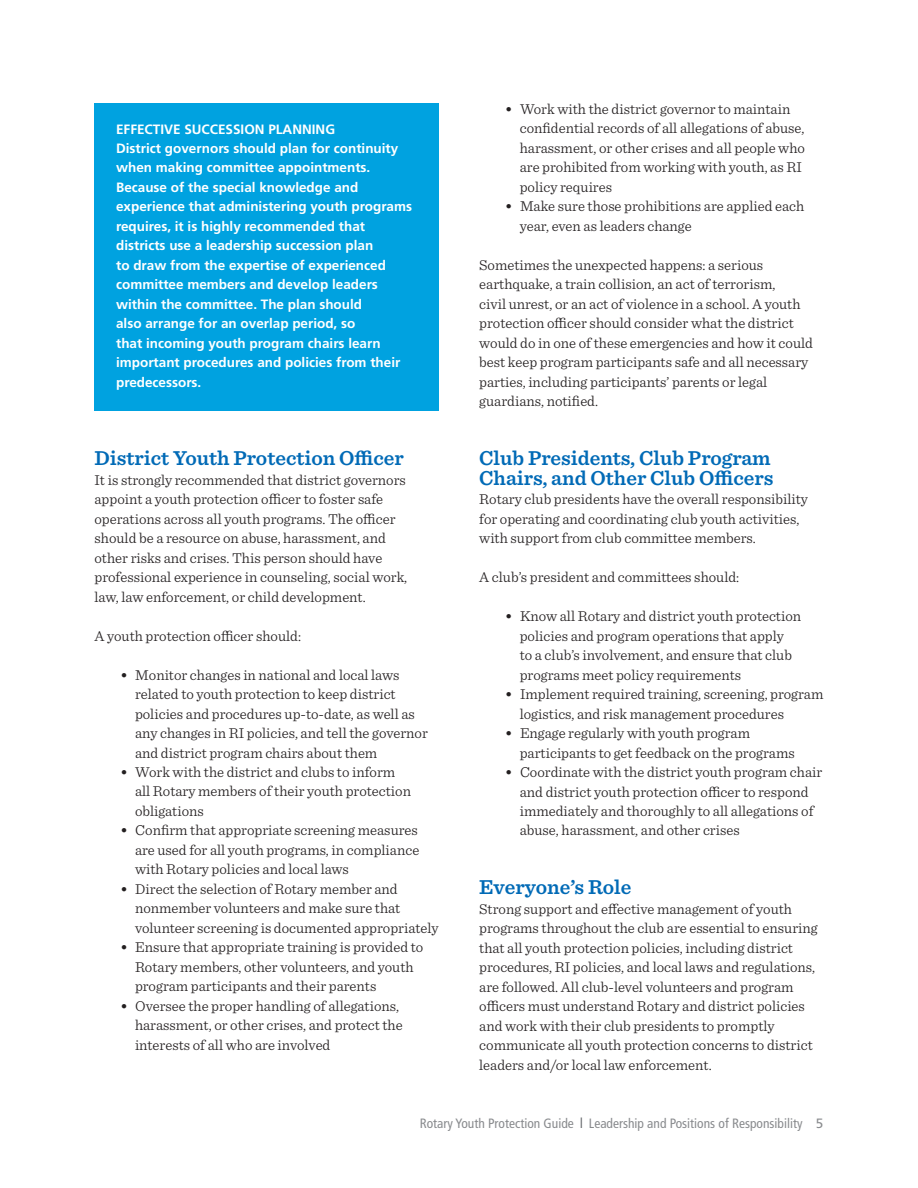
<style>
.page{position:relative;width:918px;height:1188px;background:#fff}
.page>*{position:absolute;margin:0;border:0;box-sizing:border-box;transform-origin:0 0}
.t1{font:600 21px/19.5px "Sentinel";color:#016ab6}
.t2{font:300 15px/19.5px "Sentinel";color:#231f20}
.t3{font:700 13.5px/19.5px "Frutiger LT Std";color:#fff}
.t4{font:condensed 13.5px "Frutiger LT Std";color:#898b8e}
.s1{font-weight:600}
.s2{font-stretch:normal}
</style>
<div class="page">
<div style="left:94px;top:103px;width:345px;height:308px;background:#00a2e0"></div>
<p class="t3" style="left:116px;top:119px;width:298px">EFFECTIVE SUCCESSION PLANNING<br>District governors should plan for continuity when making committee appointments.<br>Because of the special knowledge and experience that administering youth programs requires, it is highly recommended that districts use a leadership succession plan<br>to draw from the expertise of experienced committee members and develop leaders within the committee. The plan should<br>also arrange for an overlap period, so<br>that incoming youth program chairs learn important procedures and policies from their predecessors.</p>
<h1 class="t1" style="left:94px;top:447px;width:311px">District Youth Protection Officer</h1>
<p class="t2" style="left:94px;top:469px;width:314px">It is strongly recommended that district governors appoint a youth protection officer to foster safe operations across all youth programs. The officer should be a resource on abuse, harassment, and other risks and crises. This person should have professional experience in counseling, social work, law, law enforcement, or child development.</p>
<p class="t2" style="left:94px;top:625px;width:208px">A youth protection officer should:</p>
<p class="t2" style="left:135px;top:664px;width:294px;text-indent:-15px"><span class="s1">•</span> Monitor changes in national and local laws related to youth protection to keep district policies and procedures up-to-date, as well as any changes in RI policies, and tell the governor and district program chairs about them</p>
<p class="t2" style="left:135px;top:761px;width:278px;text-indent:-15px"><span class="s1">•</span> Work with the district and clubs to inform all Rotary members of their youth protection obligations</p>
<p class="t2" style="left:135px;top:820px;width:286px;text-align:justify;text-indent:-15px"><span class="s1">•</span> Confirm that appropriate screening measures are used for all youth programs, in compliance with Rotary policies and local laws</p>
<p class="t2" style="left:135px;top:878px;width:305px;text-indent:-15px"><span class="s1">•</span> Direct the selection of Rotary member and nonmember volunteers and make sure that volunteer screening is documented appropriately</p>
<p class="t2" style="left:135px;top:937px;width:290px;text-indent:-15px"><span class="s1">•</span> Ensure that appropriate training is provided to<br>Rotary members, other volunteers, and youth program participants and their parents</p>
<p class="t2" style="left:135px;top:995px;width:269px;text-indent:-15px"><span class="s1">•</span> Oversee the proper handling of allegations, harassment, or other crises, and protect the interests of all who are involved</p>
<p class="t2" style="left:520px;top:98px;width:287px;text-indent:-15px"><span class="s1">•</span> Work with the district governor to maintain confidential records of all allegations of abuse, harassment, or other crises and all people who are prohibited from working with youth, as RI policy requires</p>
<p class="t2" style="left:520px;top:196px;width:286px;text-indent:-15px"><span class="s1">•</span> Make sure those prohibitions are applied each year, even as leaders change</p>
<p class="t2" style="left:479px;top:254px;width:335px">Sometimes the unexpected happens: a serious earthquake, a train collision, an act of terrorism,<br>civil unrest, or an act of violence in a school. A youth protection officer should consider what the district would do in one of these emergencies and how it could best keep program participants safe and all necessary parties, including participants’ parents or legal guardians, notified.</p>
<h1 class="t1" style="left:479px;top:447px;width:296px">Club Presidents, Club Program<br>Chairs, and Other Club Officers</h1>
<p class="t2" style="left:479px;top:488px;width:330px">Rotary club presidents have the overall responsibility for operating and coordinating club youth activities, with support from club committee members.</p>
<p class="t2" style="left:479px;top:566px;width:262px">A club’s president and committees should:</p>
<p class="t2" style="left:520px;top:605px;width:283px;text-indent:-15px"><span class="s1">•</span> Know all Rotary and district youth protection policies and program operations that apply<br>to a club’s involvement, and ensure that club programs meet policy requirements</p>
<p class="t2" style="left:520px;top:683px;width:305px;text-indent:-15px"><span class="s1">•</span> Implement required training, screening, program logistics, and risk management procedures</p>
<p class="t2" style="left:520px;top:722px;width:277px;text-indent:-15px"><span class="s1">•</span> Engage regularly with youth program participants to get feedback on the programs</p>
<p class="t2" style="left:520px;top:761px;width:304px;text-indent:-15px"><span class="s1">•</span> Coordinate with the district youth program chair and district youth protection officer to respond immediately and thoroughly to all allegations of abuse, harassment, and other crises</p>
<h1 class="t1" style="left:479px;top:876px;width:154px">Everyone’s Role</h1>
<p class="t2" style="left:479px;top:898px;width:340px">Strong support and effective management of youth programs throughout the club are essential to ensuring that all youth protection policies, including district procedures, RI policies, and local laws and regulations, are followed. All club-level volunteers and program officers must understand Rotary and district policies and work with their club presidents to promptly communicate all youth protection concerns to district leaders and/or local law enforcement.</p>
<p class="t4" style="left:420px;top:1115px;width:405px">Rotary Youth Protection Guide Leadership and Positions of Responsibility <span class="s2">5</span></p>
</div>
